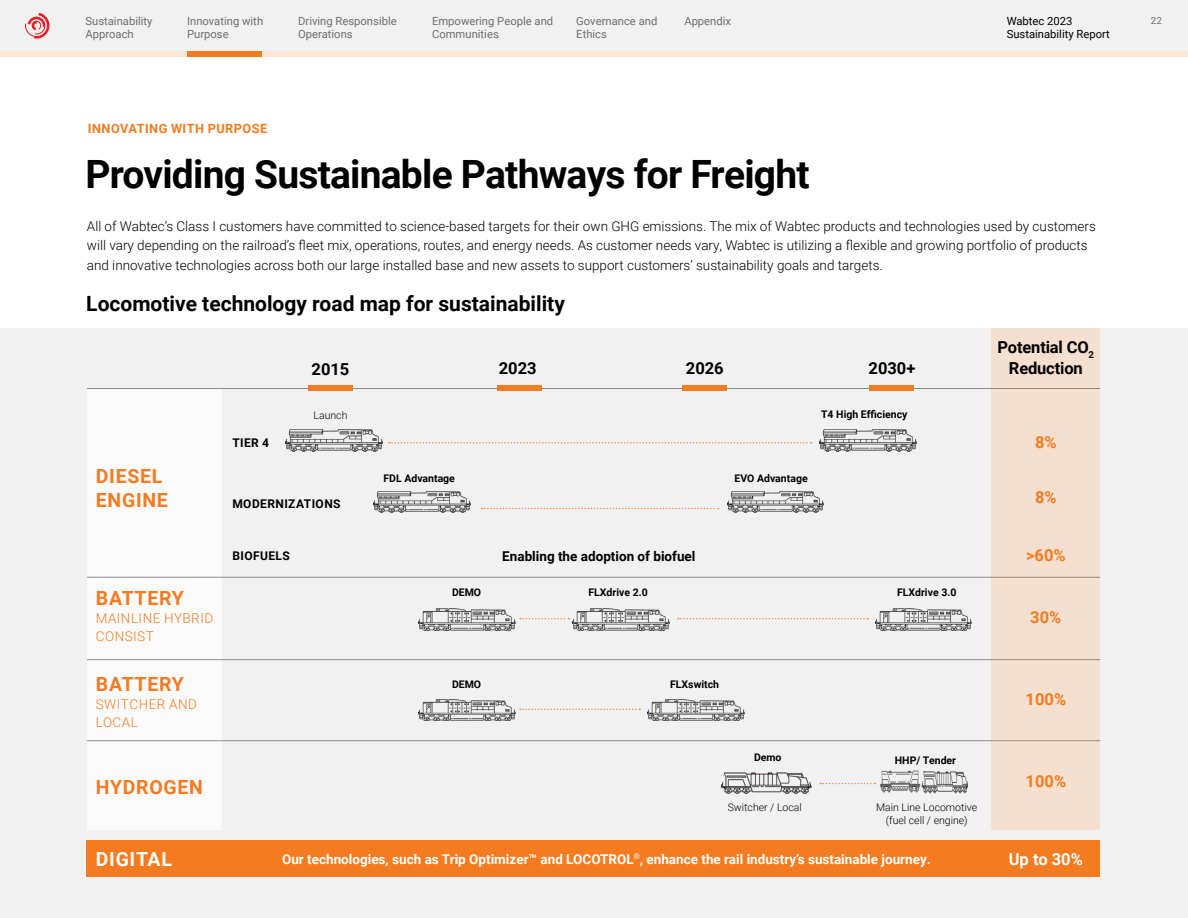
<style>
.page{position:relative;width:1188px;height:918px;background:#fff}
.page>*{position:absolute;margin:0;border:0;box-sizing:border-box;transform-origin:0 0}
.t1{font:700 39px "Roboto";letter-spacing:-.02em;color:#000}
.t2{font:700 21px "Roboto";color:#000}
.t3{font:700 19.5px/24px "Roboto";letter-spacing:.035em;color:#f47b20}
.t4{font:700 19.5px "Roboto";letter-spacing:.035em;color:#fff}
.t5{font:700 16.5px/21px "Roboto";letter-spacing:-.01em;color:#000;text-align:center}
.t6{font:700 16.5px "Roboto";color:#f47b20}
.t7{font:700 16.5px "Roboto";color:#fff}
.t8{font:300 13.5px/19.5px "Roboto";color:#000}
.t9{font:700 13.5px "Roboto";color:#fff}
.t10{font:300 13.5px/18px "Roboto";letter-spacing:.035em;color:#f47b20}
.t11{font:700 13.5px "Roboto";color:#000}
.t12{font:700 12.75px "Roboto";letter-spacing:.035em;color:#f47b20}
.t13{font:700 12px "Roboto";letter-spacing:.035em;color:#000}
.t14{font:11.25px/13.5px "Roboto";color:#6d6e71}
.t15{font:11.25px/13.5px "Roboto";color:#000}
.t16{font:700 10.5px "Roboto";color:#000}
.t17{font:300 10.5px/13.5px "Roboto";color:#000;text-align:center}
.t18{font:9.75px "Roboto";color:#6d6e71}
</style>
<div class="page">
<div style="left:0;top:328px;width:1188px;height:590px;background:#f1f1f2"></div>
<div style="left:0;top:0;width:1188px;height:51px;background:#f1f1f2"></div>
<svg style="left:25px;top:13px;width:25px;height:26px"></svg>
<div style="left:0;top:51px;width:1188px;height:6px;background:#fee7d4"></div>
<div style="left:187px;top:51px;width:75px;height:6px;background:#f47b20"></div>
<div style="left:992px;top:328px;width:108px;height:502px;background:#f5dfce"></div>
<div style="left:87px;top:389px;width:134px;height:441px;background:#fff"></div>
<hr style="left:87px;top:388px;width:1013px;height:1px;background:#8d8b8e">
<hr style="left:87px;top:577px;width:1013px;height:1px;background:#8d8b8e">
<hr style="left:87px;top:659px;width:1013px;height:1px;background:#8d8b8e">
<hr style="left:87px;top:740px;width:1013px;height:1px;background:#8d8b8e">
<div style="left:497px;top:386px;width:45px;height:6px;background:#f47b20"></div>
<div style="left:682px;top:386px;width:45px;height:6px;background:#f47b20"></div>
<div style="left:870px;top:386px;width:44px;height:6px;background:#f47b20"></div>
<div style="left:308px;top:386px;width:45px;height:6px;background:#f47b20"></div>
<svg style="left:389px;top:442px;width:423px;height:2px"></svg>
<svg style="left:520px;top:618px;width:49px;height:1px"></svg>
<svg style="left:678px;top:618px;width:190px;height:1px"></svg>
<svg style="left:520px;top:709px;width:120px;height:1px"></svg>
<svg style="left:820px;top:783px;width:55px;height:1px"></svg>
<svg style="left:482px;top:508px;width:237px;height:1px"></svg>
<img style="left:286px;top:430px;width:96px;height:21px">
<img style="left:727px;top:491px;width:97px;height:21px">
<img style="left:374px;top:491px;width:97px;height:21px">
<img style="left:418px;top:609px;width:97px;height:21px">
<img style="left:418px;top:699px;width:97px;height:22px">
<img style="left:721px;top:773px;width:90px;height:21px">
<img style="left:573px;top:609px;width:97px;height:21px">
<img style="left:648px;top:699px;width:96px;height:22px">
<img style="left:875px;top:609px;width:97px;height:21px">
<img style="left:820px;top:430px;width:96px;height:21px">
<div style="left:86px;top:841px;width:1014px;height:36px;background:#f47b20"></div>
<img style="left:880px;top:770px;width:88px;height:23px">
<p class="t14" style="left:86px;top:14px;width:69px">Sustainability<br>Approach</p>
<p class="t14" style="left:187px;top:14px;width:78px">Innovating with<br>Purpose</p>
<p class="t14" style="left:298px;top:14px;width:100px">Driving Responsible<br>Operations</p>
<p class="t14" style="left:432px;top:14px;width:123px">Empowering People and<br>Communities</p>
<p class="t14" style="left:576px;top:14px;width:83px">Governance and<br>Ethics</p>
<p class="t14" style="left:684px;top:14px;width:48px">Appendix</p>
<p class="t15" style="left:1007px;top:13px;width:105px">Wabtec 2023<br>Sustainability Report</p>
<p class="t18" style="left:1151px;top:13px;width:12px">22</p>
<p class="t12" style="left:88px;top:119px;width:181px">INNOVATING WITH PURPOSE</p>
<h1 class="t1" style="left:85px;top:147px;width:726px">Providing Sustainable Pathways for Freight</h1>
<p class="t8" style="left:87px;top:216px;width:1011px">All of Wabtec’s Class I customers have committed to science-based targets for their own GHG emissions. The mix of Wabtec products and technologies used by customers will vary depending on the railroad’s fleet mix, operations, routes, and energy needs. As customer needs vary, Wabtec is utilizing a flexible and growing portfolio of products and innovative technologies across both our large installed base and new assets to support customers’ sustainability goals and targets.</p>
<h2 class="t2" style="left:86px;top:289px;width:480px">Locomotive technology road map for sustainability</h2>
<h3 class="t3" style="left:96px;top:463px;width:73px">DIESEL<br>ENGINE</h3>
<p class="t5" style="left:312px;top:358px;width:39px">2015</p>
<p class="t13" style="left:232px;top:435px;width:38px">TIER 4</p>
<p class="t17" style="left:314px;top:408px;width:35px">Launch</p>
<p class="t13" style="left:232px;top:495px;width:110px">MODERNIZATIONS</p>
<p class="t16" style="left:384px;top:471px;width:73px">FDL Advantage</p>
<p class="t5" style="left:499px;top:357px;width:39px">2023</p>
<p class="t5" style="left:686px;top:357px;width:39px">2026</p>
<p class="t5" style="left:869px;top:357px;width:48px">2030+</p>
<p class="t16" style="left:821px;top:407px;width:88px">T4 High Efficiency</p>
<p class="t16" style="left:735px;top:471px;width:75px">EVO Advantage</p>
<h3 class="t3" style="left:96px;top:585px;width:89px">BATTERY</h3>
<p class="t10" style="left:96px;top:608px;width:119px">MAINLINE HYBRID<br>CONSIST</p>
<h3 class="t3" style="left:96px;top:671px;width:89px">BATTERY</h3>
<p class="t10" style="left:96px;top:694px;width:103px">SWITCHER AND<br>LOCAL</p>
<p class="t13" style="left:232px;top:547px;width:59px">BIOFUELS</p>
<h3 class="t3" style="left:96px;top:775px;width:108px">HYDROGEN</h3>
<p class="t16" style="left:452px;top:585px;width:31px">DEMO</p>
<p class="t11" style="left:502px;top:547px;width:195px">Enabling the adoption of biofuel</p>
<p class="t16" style="left:589px;top:585px;width:61px">FLXdrive 2.0</p>
<p class="t16" style="left:897px;top:585px;width:61px">FLXdrive 3.0</p>
<p class="t16" style="left:452px;top:677px;width:31px">DEMO</p>
<p class="t16" style="left:670px;top:677px;width:50px">FLXswitch</p>
<p class="t16" style="left:754px;top:750px;width:29px">Demo</p>
<p class="t16" style="left:895px;top:753px;width:63px">HHP/ Tender</p>
<p class="t17" style="left:728px;top:800px;width:76px">Switcher / Local</p>
<p class="t17" style="left:876px;top:800px;width:103px">Main Line Locomotive (fuel cell / engine)</p>
<p class="t5" style="left:998px;top:336px;width:98px">Potential CO<sub>2<br></sub>Reduction</p>
<p class="t6" style="left:1035px;top:431px;width:23px">8%</p>
<p class="t6" style="left:1035px;top:486px;width:23px">8%</p>
<p class="t6" style="left:1026px;top:544px;width:41px">&gt;60%</p>
<p class="t6" style="left:1030px;top:606px;width:33px">30%</p>
<p class="t6" style="left:1026px;top:687px;width:42px">100%</p>
<p class="t6" style="left:1026px;top:769px;width:42px">100%</p>
<h3 class="t4" style="left:96px;top:845px;width:78px">DIGITAL</h3>
<p class="t7" style="left:1009px;top:847px;width:76px">Up to 30%</p>
<p class="t9" style="left:282px;top:850px;width:650px">Our technologies, such as Trip Optimizer™ and LOCOTROL<sup>®</sup>, enhance the rail industry’s sustainable journey.</p>
</div>
